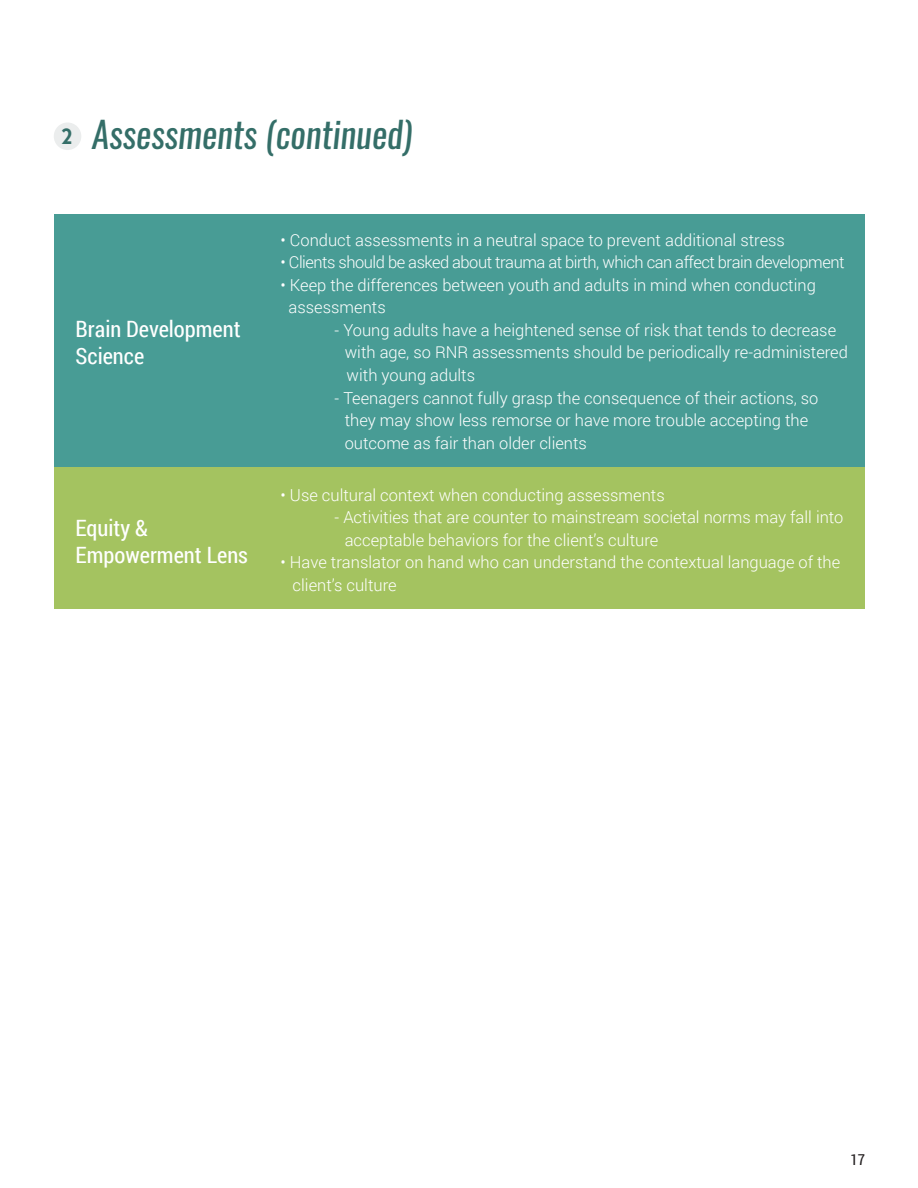
<style>
.page{position:relative;width:918px;height:1188px;background:#fff}
.page>*{position:absolute;margin:0;border:0;box-sizing:border-box;transform-origin:0 0}
.t1{font:italic 36px "Oswald";color:#346e68}
.t2{font:22.5px/27px "Roboto Condensed";color:#fff}
.t3{font:700 19.8px "Deansgate Condensed";color:#346e68}
.t4{font:300 16.5px/22.5px "Roboto";color:#fff}
.t5{font:300 16.5px "Roboto";letter-spacing:-.03em;color:#fff}
.t6{font:15px "Roboto Condensed";color:#231f20}
</style>
<div class="page">
<div style="left:54px;top:123px;width:27px;height:27px;background:#ebeded;border-radius:50%"></div>
<div style="left:54px;top:214px;width:811px;height:253px;background:#489c95"></div>
<div style="left:54px;top:467px;width:811px;height:142px;background:#a4c360"></div>
<p class="t3" style="left:61px;top:121px;width:13px">2</p>
<h1 class="t1" style="left:92px;top:110px;width:322px">Assessments (continued)</h1>
<h2 class="t2" style="left:76px;top:315px;width:167px">Brain Development<br>Science</h2>
<h2 class="t2" style="left:76px;top:513px;width:174px">Equity &amp;<br>Empowerment Lens</h2>
<p class="t4" style="left:281px;top:228px;width:506px">• Conduct assessments in a neutral space to prevent additional stress</p>
<p class="t5" style="left:281px;top:251px;width:565px">• Clients should be asked about trauma at birth, which can affect brain development</p>
<p class="t4" style="left:289px;top:273px;width:529px;text-indent:-8px">• Keep the differences between youth and adults in mind when conducting assessments</p>
<p class="t4" style="left:345px;top:318px;width:505px;text-indent:-10px">- Young adults have a heightened sense of risk that tends to decrease with age, so RNR assessments should be periodically re-administered with young adults</p>
<p class="t4" style="left:345px;top:386px;width:475px;text-indent:-10px">- Teenagers cannot fully grasp the consequence of their actions, so they may show less remorse or have more trouble accepting the outcome as fair than older clients</p>
<p class="t4" style="left:281px;top:483px;width:386px">• Use cultural context when conducting assessments</p>
<p class="t4" style="left:345px;top:506px;width:500px;text-indent:-10px">- Activities that are counter to mainstream societal norms may fall into acceptable behaviors for the client’s culture</p>
<p class="t4" style="left:293px;top:551px;width:549px;text-indent:-12px">• Have translator on hand who can understand the contextual language of the client’s culture</p>
<p class="t6" style="left:851px;top:1149px;width:16px">17</p>
</div>
